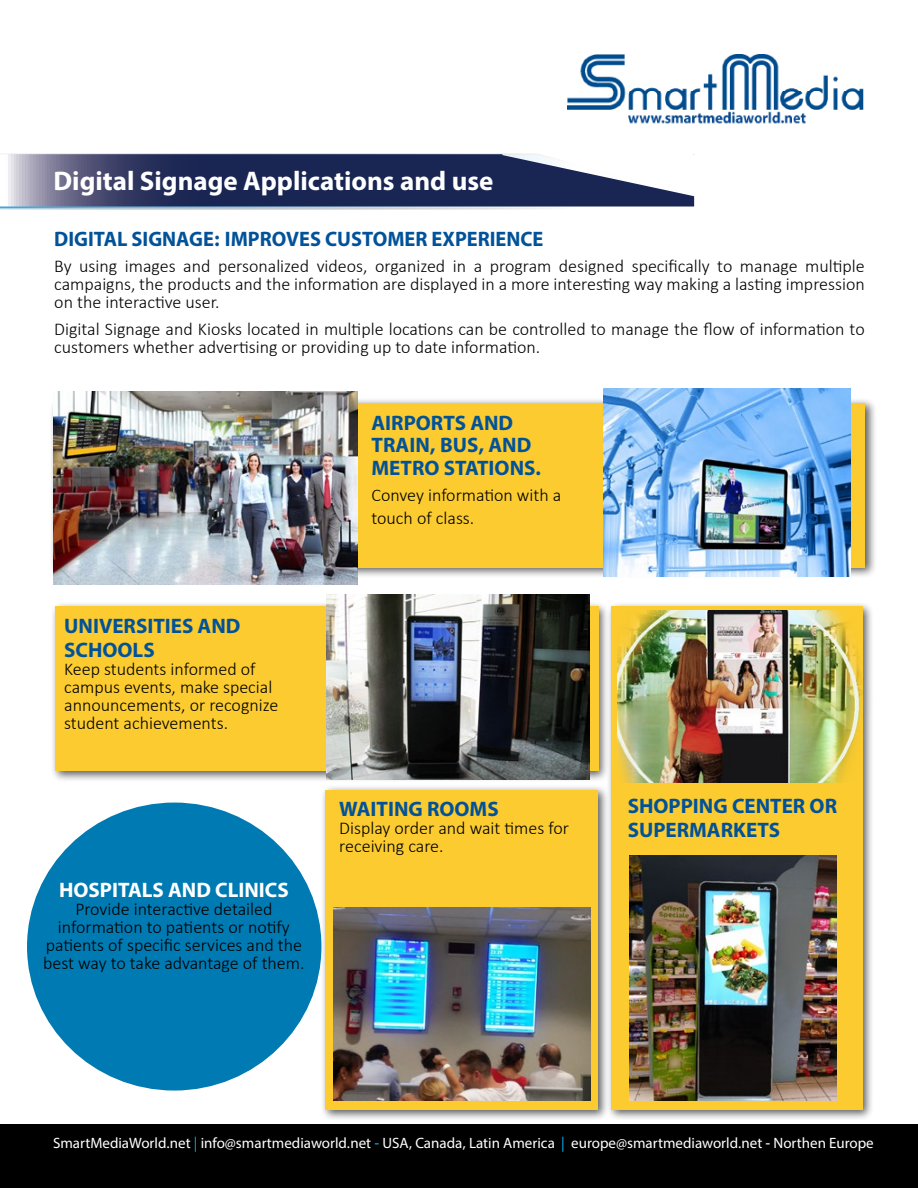
<style>
.page{position:relative;width:918px;height:1188px;background:#fff}
.page>*{position:absolute;margin:0;border:0;box-sizing:border-box;transform-origin:0 0}
.t1{font:700 27px "Myriad Hebrew";color:#fff}
.TESTO{font:700 21px/24px "Myriad Hebrew";color:#025299}
.TESTO-2{font:700 21px "Myriad Hebrew";color:#fff}
.TESTO-3{font:300 18px/18px "Calibri";color:#000}
.t2{font:15px "Myriad Hebrew";color:#fff}
.s1{color:#00aeef}
</style>
<div class="page">
<svg style="left:0;top:153px;width:695px;height:57px;background:#525b7d"></svg>
<div style="left:50px;top:601px;width:560px;height:181px;background:#000;opacity:.75"></div>
<div style="left:55px;top:606px;width:543px;height:165px;background:#fbcb30"></div>
<div style="left:320px;top:784px;width:289px;height:337px;background:#000;opacity:.75"></div>
<div style="left:326px;top:790px;width:272px;height:320px;background:#fbcb30"></div>
<img style="left:326px;top:594px;width:264px;height:186px">
<div style="left:49px;top:397px;width:828px;height:182px;background:#000;opacity:.75"></div>
<div style="left:55px;top:403px;width:810px;height:164px;background:#fbcb30"></div>
<div style="left:606px;top:601px;width:268px;height:520px;background:#000;opacity:.75"></div>
<div style="left:611px;top:606px;width:252px;height:504px;background:#fbcb30"></div>
<img style="left:630px;top:856px;width:207px;height:244px">
<img style="left:53px;top:392px;width:305px;height:192px">
<img style="left:618px;top:611px;width:256px;height:171px">
<img style="left:604px;top:389px;width:247px;height:187px">
<img style="left:333px;top:908px;width:258px;height:192px">
<div style="left:27px;top:803px;width:294px;height:288px;background:#007ab2;border-radius:50%"></div>
<img style="left:567px;top:55px;width:296px;height:69px">
<div style="left:0;top:1124px;width:918px;height:64px;background:#000"></div>
<p class="t1" style="left:53px;top:166px;width:442px">Digital Signage Applications and use</p>
<p class="TESTO" style="left:54px;top:228px;width:491px">DIGITAL SIGNAGE: IMPROVES CUSTOMER EXPERIENCE</p>
<p class="TESTO-3" style="left:54px;top:257px;width:812px;text-align:justify">By using images and personalized videos, organized in a program designed specifically to manage multiple campaigns, the products and the information are displayed in a more interesting way making a lasting impression on the interactive user.</p>
<p class="TESTO-3" style="left:54px;top:320px;width:812px">Digital Signage and Kiosks located in multiple locations can be controlled to manage the flow of information to customers whether advertising or providing up to date information.</p>
<p class="TESTO" style="left:372px;top:413px;width:171px;line-height:22.5px">AIRPORTS AND<br>TRAIN, BUS, AND<br>METRO STATIONS.</p>
<p class="TESTO-3" style="left:372px;top:484px;width:191px;line-height:22.5px">Convey information with a touch of class.</p>
<p class="TESTO" style="left:64px;top:615px;width:178px">UNIVERSITIES AND<br>SCHOOLS</p>
<p class="TESTO-3" style="left:64px;top:660px;width:216px">Keep students informed of campus events, make special announcements, or recognize student achievements.</p>
<p class="TESTO-2" style="left:59px;top:878px;width:231px">HOSPITALS AND CLINICS</p>
<p class="TESTO-3" style="left:43px;top:900px;width:263px;text-align:center">Provide interactive detailed information to patients or notify patients of specific services and the best way to take advantage of them.</p>
<p class="TESTO" style="left:339px;top:798px;width:161px">WAITING ROOMS</p>
<p class="TESTO-3" style="left:339px;top:818px;width:231px">Display order and wait times for receiving care.</p>
<p class="TESTO" style="left:628px;top:795px;width:211px">SHOPPING CENTER OR<br>SUPERMARKETS</p>
<p class="t2" style="left:53px;top:1135px;width:822px">SmartMediaWorld.net <span class="s1">|</span> info@smartmediaworld.net <span class="s1">-</span> USA, Canada, Latin America <span class="s1">|</span> europe@smartmediaworld.net - Northen Europe</p>
</div>
